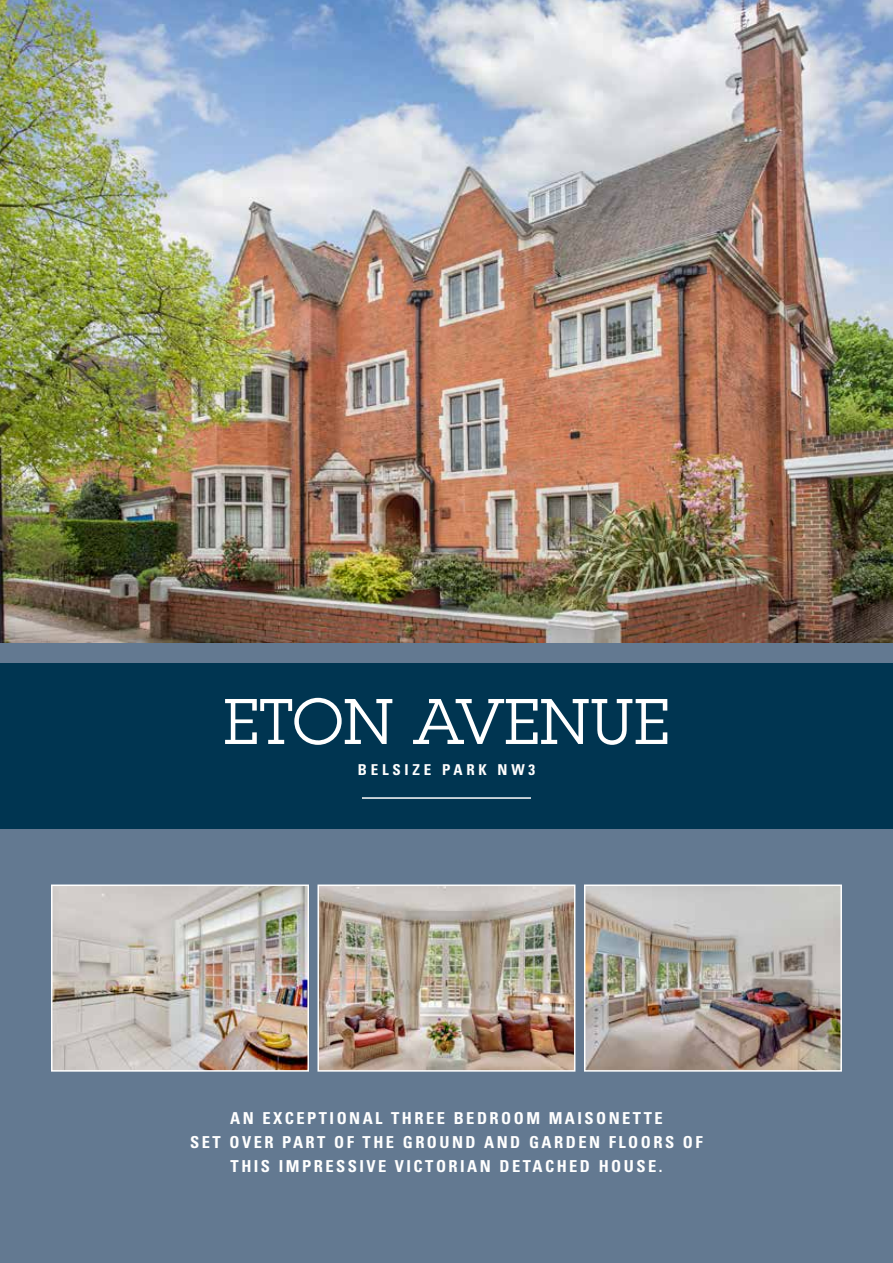
<style>
.page{position:relative;width:893px;height:1263px;background:#637991}
.page>*{position:absolute;margin:0;border:0;box-sizing:border-box;transform-origin:0 0}
.t1{font:63px "Lubalin Graph";color:#fff}
.t2{font:700 condensed 16.5px/24px "Univers";letter-spacing:.15em;color:#fff;text-align:center}
.t3{font:700 condensed 15px "Univers";letter-spacing:.25em;color:#fff}
</style>
<div class="page">
<div style="left:0;top:663px;width:893px;height:166px;background:#003551"></div>
<img style="left:0;top:0;width:893px;height:642px">
<hr style="left:362px;top:797px;width:169px;height:2px;background:#fff">
<img style="left:54px;top:887px;width:252px;height:181px">
<div style="left:51px;top:884px;width:258px;height:187px;border:2px solid #fff"></div>
<img style="left:320px;top:887px;width:252px;height:181px">
<div style="left:317px;top:884px;width:258px;height:187px;border:2px solid #fff"></div>
<img style="left:587px;top:887px;width:252px;height:181px">
<div style="left:584px;top:884px;width:258px;height:187px;border:2px solid #fff"></div>
<h1 class="t1" style="left:224px;top:682px;width:447px">ETON AVENUE</h1>
<p class="t3" style="left:358px;top:760px;width:179px">BELSIZE PARK NW3</p>
<p class="t2" style="left:190px;top:1106px;width:514px">AN EXCEPTIONAL THREE BEDROOM MAISONETTE<br>SET OVER PART OF THE GROUND AND GARDEN FLOORS OF<br>THIS IMPRESSIVE VICTORIAN DETACHED HOUSE.</p>
</div>
